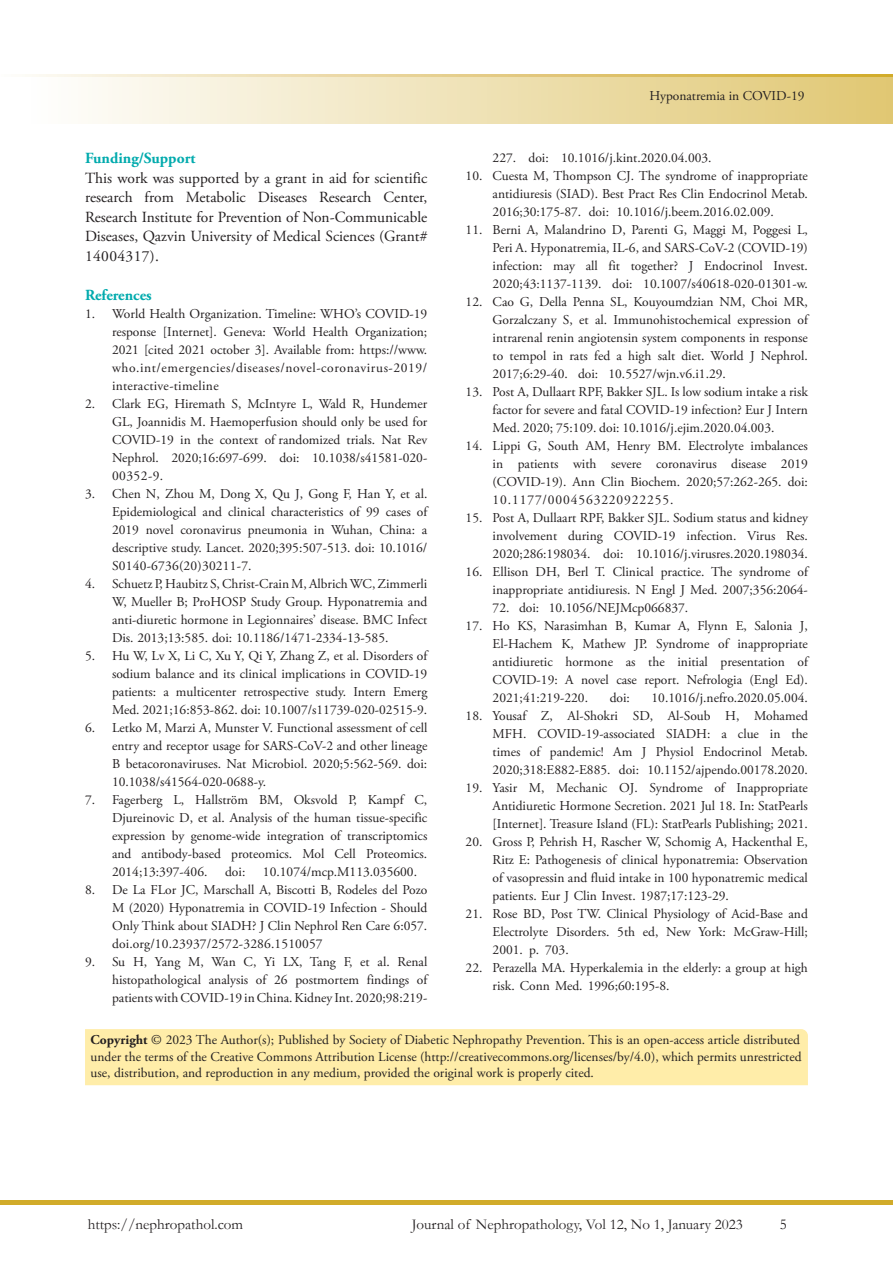
<style>
.page{position:relative;width:893px;height:1263px;background:#fff}
.page>*{position:absolute;margin:0;border:0;box-sizing:border-box;transform-origin:0 0}
.t1{font:15.45px/19.5px "Adobe Garamond Pro";color:#231f20;text-align:justify}
.Body_Text{font:700 15.45px "Adobe Garamond Pro";color:#00aaad}
.t2{font:15px "Garamond";color:#231f20}
.t3{font:13.5px/18px "Adobe Garamond Pro";color:#231f20;text-align:justify}
.s1{font-weight:700}
</style>
<div class="page">
<hr style="left:0;top:1200px;width:893px;height:4px;background:#d1ab2a">
<div style="left:0;top:77px;width:893px;height:46px;background:linear-gradient(to right,#fff,#e0c773)"></div>
<svg style="left:32px;top:75px;width:861px;height:2px;background:#e5cf8b"></svg>
<div style="left:85px;top:1029px;width:723px;height:56px;background:#ffeda9"></div>
<p class="Body_Text" style="left:85px;top:149px;width:112px">Funding/Support</p>
<p class="t1" style="left:85px;top:168px;width:344px">This work was supported by a grant in aid for scientific research from Metabolic Diseases Research Center, Research Institute for Prevention of Non-Communicable Diseases, Qazvin University of Medical Sciences (Grant# 14004317).</p>
<p class="Body_Text" style="left:85px;top:286px;width:68px">References</p>
<p class="t3" style="left:112px;top:305px;width:317px;text-indent:-27px">1. World Health Organization. Timeline: WHO’s COVID-19 response [Internet]. Geneva: World Health Organization; 2021 [cited 2021 october 3]. Available from: https://www. who.int/emergencies/diseases/novel-coronavirus-2019/ interactive-timeline</p>
<p class="t3" style="left:112px;top:395px;width:317px;text-indent:-27px">2. Clark EG, Hiremath S, McIntyre L, Wald R, Hundemer GL, Joannidis M. Haemoperfusion should only be used for COVID-19 in the context of randomized trials. Nat Rev Nephrol. 2020;16:697-699. doi: 10.1038/s41581-020- 00352-9.</p>
<p class="t3" style="left:112px;top:485px;width:317px;text-indent:-27px">3. Chen N, Zhou M, Dong X, Qu J, Gong F, Han Y, et al.<br>Epidemiological and clinical characteristics of 99 cases of 2019 novel coronavirus pneumonia in Wuhan, China: a descriptive study. Lancet. 2020;395:507-513. doi: 10.1016/ S0140-6736(20)30211-7.</p>
<p class="t3" style="left:112px;top:575px;width:317px;text-indent:-27px">4. Schuetz P, Haubitz S, Christ-Crain M, Albrich WC, Zimmerli W, Mueller B; ProHOSP Study Group. Hyponatremia and anti-diuretic hormone in Legionnaires’ disease. BMC Infect Dis. 2013;13:585. doi: 10.1186/1471-2334-13-585.</p>
<p class="t3" style="left:112px;top:647px;width:317px;text-indent:-27px">5. Hu W, Lv X, Li C, Xu Y, Qi Y, Zhang Z, et al. Disorders of sodium balance and its clinical implications in COVID-19 patients: a multicenter retrospective study. Intern Emerg Med. 2021;16:853-862. doi: 10.1007/s11739-020-02515-9.</p>
<p class="t3" style="left:112px;top:719px;width:317px;text-indent:-27px">6. Letko M, Marzi A, Munster V. Functional assessment of cell entry and receptor usage for SARS-CoV-2 and other lineage B betacoronaviruses. Nat Microbiol. 2020;5:562-569. doi:<br>10.1038/s41564-020-0688-y.</p>
<p class="t3" style="left:112px;top:791px;width:317px;text-indent:-27px">7. Fagerberg L, Hallström BM, Oksvold P, Kampf C, Djureinovic D, et al. Analysis of the human tissue-specific expression by genome-wide integration of transcriptomics and antibody-based proteomics. Mol Cell Proteomics.<br>2014;13:397-406.</p>
<p class="t3" style="left:225px;top:863px;width:22px">doi:</p>
<p class="t3" style="left:263px;top:863px;width:156px">10.1074/mcp.M113.035600.</p>
<p class="t3" style="left:112px;top:881px;width:317px;text-indent:-27px">8. De La FLor JC, Marschall A, Biscotti B, Rodeles del Pozo M (2020) Hyponatremia in COVID-19 Infection - Should Only Think about SIADH? J Clin Nephrol Ren Care 6:057. doi.org/10.23937/2572-3286.1510057</p>
<p class="t3" style="left:112px;top:953px;width:317px;text-indent:-27px">9. Su H, Yang M, Wan C, Yi LX, Tang F, et al. Renal histopathological analysis of 26 postmortem findings of patients with COVID-19 in China. Kidney Int. 2020;98:219-</p>
<p class="t3" style="left:650px;top:87px;width:156px">Hyponatremia in COVID-19</p>
<p class="t3" style="left:493px;top:149px;width:220px">227. doi: 10.1016/j.kint.2020.04.003.</p>
<p class="t3" style="left:493px;top:167px;width:317px;text-indent:-27px">10. Cuesta M, Thompson CJ. The syndrome of inappropriate antidiuresis (SIAD). Best Pract Res Clin Endocrinol Metab.<br>2016;30:175-87. doi: 10.1016/j.beem.2016.02.009.</p>
<p class="t3" style="left:493px;top:221px;width:317px;text-indent:-27px">11. Berni A, Malandrino D, Parenti G, Maggi M, Poggesi L, Peri A. Hyponatremia, IL-6, and SARS-CoV-2 (COVID-19) infection: may all fit together? J Endocrinol Invest.<br>2020;43:1137-1139. doi: 10.1007/s40618-020-01301-w.</p>
<p class="t3" style="left:493px;top:293px;width:317px;text-indent:-27px">12. Cao G, Della Penna SL, Kouyoumdzian NM, Choi MR, Gorzalczany S, et al. Immunohistochemical expression of intrarenal renin angiotensin system components in response to tempol in rats fed a high salt diet. World J Nephrol.<br>2017;6:29-40. doi: 10.5527/wjn.v6.i1.29.</p>
<p class="t3" style="left:493px;top:383px;width:317px;text-indent:-27px">13. Post A, Dullaart RPF, Bakker SJL. Is low sodium intake a risk factor for severe and fatal COVID-19 infection? Eur J Intern Med. 2020; 75:109. doi: 10.1016/j.ejim.2020.04.003.</p>
<p class="t3" style="left:493px;top:437px;width:317px;text-indent:-27px">14. Lippi G, South AM, Henry BM. Electrolyte imbalances in patients with severe coronavirus disease 2019 (COVID-19). Ann Clin Biochem. 2020;57:262-265. doi:<br>10.1177/0004563220922255.</p>
<p class="t3" style="left:493px;top:509px;width:317px;text-indent:-27px">15. Post A, Dullaart RPF, Bakker SJL. Sodium status and kidney involvement during COVID-19 infection. Virus Res.<br>2020;286:198034. doi: 10.1016/j.virusres.2020.198034.</p>
<p class="t3" style="left:466px;top:563px;width:344px;text-align:right">16. Ellison DH, Berl T. Clinical practice. The syndrome of inappropriate antidiuresis. N Engl J Med. 2007;356:2064-</p>
<p class="t3" style="left:493px;top:599px;width:197px">72. doi: 10.1056/NEJMcp066837.</p>
<p class="t3" style="left:493px;top:617px;width:317px;text-indent:-27px">17. Ho KS, Narasimhan B, Kumar A, Flynn E, Salonia J, El-Hachem K, Mathew JP. Syndrome of inappropriate antidiuretic hormone as the initial presentation of COVID-19: A novel case report. Nefrologia (Engl Ed).<br>2021;41:219-220.</p>
<p class="t3" style="left:610px;top:689px;width:22px">doi:</p>
<p class="t3" style="left:651px;top:689px;width:158px">10.1016/j.nefro.2020.05.004.</p>
<p class="t3" style="left:493px;top:707px;width:317px;text-indent:-27px">18. Yousaf Z, Al-Shokri SD, Al-Soub H, Mohamed MFH. COVID-19-associated SIADH: a clue in the times of pandemic! Am J Physiol Endocrinol Metab.<br>2020;318:E882-E885. doi: 10.1152/ajpendo.00178.2020.</p>
<p class="t3" style="left:493px;top:779px;width:317px;text-indent:-27px">19. Yasir M, Mechanic OJ. Syndrome of Inappropriate Antidiuretic Hormone Secretion. 2021 Jul 18. In: StatPearls [Internet]. Treasure Island (FL): StatPearls Publishing; 2021.</p>
<p class="t3" style="left:493px;top:833px;width:317px;text-indent:-27px">20. Gross P, Pehrish H, Rascher W, Schomig A, Hackenthal E, Ritz E: Pathogenesis of clinical hyponatremia: Observation of vasopressin and fluid intake in 100 hyponatremic medical patients. Eur J Clin Invest. 1987;17:123-29.</p>
<p class="t3" style="left:493px;top:905px;width:317px;text-indent:-27px">21. Rose BD, Post TW. Clinical Physiology of Acid-Base and Electrolyte Disorders. 5th ed, New York: McGraw-Hill; 2001. p. 703.</p>
<p class="t3" style="left:493px;top:959px;width:317px;text-indent:-27px">22. Perazella MA. Hyperkalemia in the elderly: a group at high risk. Conn Med. 1996;60:195-8.</p>
<p class="t3" style="left:91px;top:1032px;width:713px;line-height:16.2px"><span class="s1">Copyright</span> © 2023 The Author(s); Published by Society of Diabetic Nephropathy Prevention. This is an open-access article distributed under the terms of the Creative Commons Attribution License (http://creativecommons.org/licenses/by/4.0), which permits unrestricted use, distribution, and reproduction in any medium, provided the original work is properly cited.</p>
<p class="t2" style="left:88px;top:1214px;width:157px">https://nephropathol.com</p>
<p class="t2" style="left:412px;top:1214px;width:332px">Journal of Nephropathology, Vol 12, No 1, January 2023</p>
<p class="t2" style="left:780px;top:1214px;width:9px">5</p>
</div>
